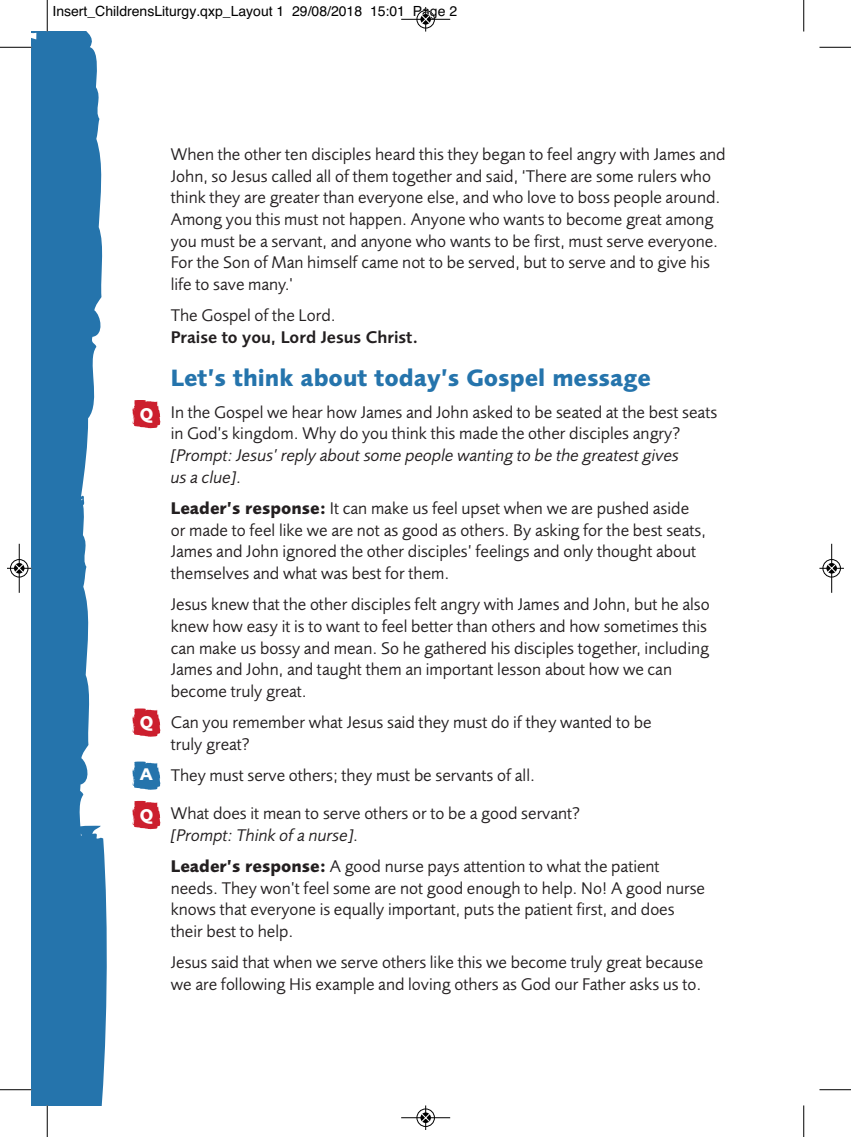
<style>
.page{position:relative;width:851px;height:1137px;background:#fff}
.page>*{position:absolute;margin:0;border:0;box-sizing:border-box;transform-origin:0 0}
.t1{font:700 24.5px "Foundry Sans";color:#2574ac}
.t2{font:17.5px/21.7px "Foundry Sans";color:#231f20}
.t3{font:italic 17.5px/21.7px "Foundry Sans";color:#231f20}
.t4{font:600 17.5px "Foundry Sans";color:#231f20}
.t5{font:700 17.5px "Foundry Sans";color:#fff}
.t6{font:14px "Helvetica";color:#000}
.s1{font-weight:700}
.s2{font-style:italic}
</style>
<div class="page">
<svg style="left:32px;top:32px;width:75px;height:1073px;fill:#2574ac"></svg>
<svg style="left:132px;top:761px;width:28px;height:28px"></svg>
<svg style="left:132px;top:400px;width:28px;height:28px"></svg>
<svg style="left:132px;top:708px;width:28px;height:28px"></svg>
<svg style="left:132px;top:800px;width:28px;height:29px"></svg>
<hr style="left:47px;top:0;width:1px;height:32px;background:#000">
<hr style="left:0;top:47px;width:32px;height:1px;background:#000">
<hr style="left:803px;top:0;width:1px;height:32px;background:#000">
<hr style="left:819px;top:47px;width:32px;height:1px;background:#000">
<hr style="left:47px;top:1105px;width:1px;height:31px;background:#000">
<hr style="left:0;top:1089px;width:32px;height:1px;background:#000">
<hr style="left:803px;top:1105px;width:1px;height:31px;background:#000">
<hr style="left:819px;top:1089px;width:32px;height:1px;background:#000">
<div style="left:416px;top:10px;width:19px;height:19px;border:1px solid #fff;border-radius:50%"></div>
<hr style="left:401px;top:19px;width:49px;height:1px;background:#000">
<div style="left:417px;top:10px;width:18px;height:18px;border:1px solid #000;border-radius:50%"></div>
<svg style="left:421px;top:7px;width:9px;height:25px"></svg>
<div style="left:416px;top:1108px;width:19px;height:18px;border:1px solid #fff;border-radius:50%"></div>
<hr style="left:401px;top:1117px;width:49px;height:1px;background:#000">
<div style="left:417px;top:1108px;width:18px;height:18px;border:1px solid #000;border-radius:50%"></div>
<svg style="left:421px;top:1105px;width:9px;height:24px"></svg>
<div style="left:10px;top:559px;width:19px;height:18px;border:1px solid #fff;border-radius:50%"></div>
<hr style="left:19px;top:543px;width:1px;height:49px;background:#000">
<div style="left:10px;top:559px;width:18px;height:18px;border:1px solid #000;border-radius:50%"></div>
<div style="left:14px;top:563px;width:10px;height:10px;background:#000;border-radius:50%"></div>
<svg style="left:7px;top:563px;width:25px;height:9px"></svg>
<div style="left:822px;top:559px;width:19px;height:18px;border:1px solid #fff;border-radius:50%"></div>
<hr style="left:831px;top:543px;width:1px;height:49px;background:#000">
<div style="left:823px;top:559px;width:18px;height:18px;border:1px solid #000;border-radius:50%"></div>
<div style="left:826px;top:563px;width:11px;height:10px;background:#000;border-radius:50%"></div>
<svg style="left:819px;top:563px;width:25px;height:9px"></svg>
<p class="t6" style="left:52px;top:3px;width:406px">Insert_ChildrensLiturgy.qxp_Layout 1 29/08/2018 15:01 Page 2</p>
<p class="t5" style="left:140px;top:407px;width:15px">Q</p>
<p class="t5" style="left:140px;top:715px;width:15px">Q</p>
<p class="t5" style="left:140px;top:767px;width:15px">A</p>
<p class="t5" style="left:140px;top:808px;width:15px">Q</p>
<p class="t2" style="left:171px;top:145px;width:556px">When the other ten disciples heard this they began to feel angry with James and John, so Jesus called all of them together and said, ‘There are some rulers who think they are greater than everyone else, and who love to boss people around.<br>Among you this must not happen. Anyone who wants to become great among you must be a servant, and anyone who wants to be first, must serve everyone.<br>For the Son of Man himself came not to be served, but to serve and to give his life to save many.'</p>
<p class="t2" style="left:171px;top:306px;width:166px">The Gospel of the Lord.</p>
<p class="t4" style="left:171px;top:330px;width:249px">Praise to you, Lord Jesus Christ.</p>
<h1 class="t1" style="left:171px;top:369px;width:482px">Let’s think about today’s Gospel message</h1>
<p class="t2" style="left:171px;top:402px;width:548px">In the Gospel we hear how James and John asked to be seated at the best seats in God’s kingdom. Why do you think this made the other disciples angry?</p>
<p class="t3" style="left:171px;top:446px;width:510px">[Prompt: Jesus’ reply about some people wanting to be the greatest gives us a clue].</p>
<p class="t2" style="left:171px;top:499px;width:537px"><span class="s1">Leader’s response:</span> It can make us feel upset when we are pushed aside or made to feel like we are not as good as others. By asking for the best seats, James and John ignored the other disciples’ feelings and only thought about themselves and what was best for them.</p>
<p class="t2" style="left:171px;top:595px;width:541px">Jesus knew that the other disciples felt angry with James and John, but he also knew how easy it is to want to feel better than others and how sometimes this can make us bossy and mean. So he gathered his disciples together, including James and John, and taught them an important lesson about how we can become truly great.</p>
<p class="t2" style="left:171px;top:713px;width:482px">Can you remember what Jesus said they must do if they wanted to be truly great?</p>
<p class="t2" style="left:171px;top:757px;width:411px;line-height:38.1px">They must serve others; they must be servants of all.<br>What does it mean to serve others or to be a good servant?</p>
<p class="t2" style="left:171px;top:821px;width:490px;line-height:31px"><span class="s2">[Prompt: Think of a nurse].<br></span><span class="s1">Leader’s response:</span> A good nurse pays attention to what the patient</p>
<p class="t2" style="left:171px;top:878px;width:536px">needs. They won’t feel some are not good enough to help. No! A good nurse knows that everyone is equally important, puts the patient first, and does their best to help.</p>
<p class="t2" style="left:171px;top:952px;width:534px">Jesus said that when we serve others like this we become truly great because we are following His example and loving others as God our Father asks us to.</p>
</div>
